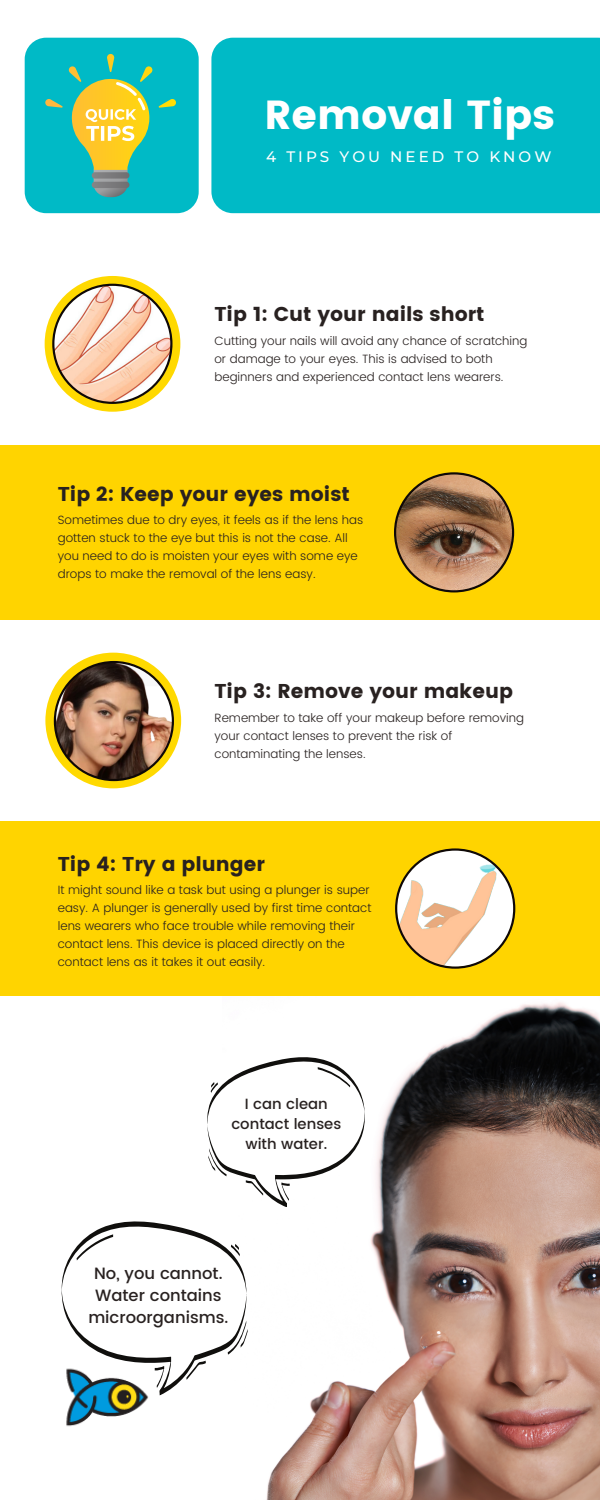
<style>
.page{position:relative;width:600px;height:1500px;background:#fff}
.page>*{position:absolute;margin:0;border:0;box-sizing:border-box;transform-origin:0 0}
.t1{font:40.5px "Poppins";color:#fff}
.t2{font:20px "Poppins";color:#282120}
.t3{font:500 16.4px/22.1px "Poppins";color:#282120;text-align:center}
.t4{font:500 15.2px "Montserrat";letter-spacing:.2em;color:#fff}
.t5{font:500 14.8px/20px "Poppins";color:#282120;text-align:center}
.t6{font:300 12px/18px "Poppins";color:#282120}
</style>
<div class="page">
<div style="left:211px;top:38px;width:389px;height:175px;background:#00bac6"></div>
<div style="left:0;top:445px;width:600px;height:175px;background:#ffd400"></div>
<div style="left:0;top:821px;width:600px;height:175px;background:#ffd400"></div>
<img style="left:266px;top:1002px;width:334px;height:498px">
<svg style="left:394px;top:472px;width:120px;height:120px"></svg>
<svg style="left:395px;top:848px;width:120px;height:121px"></svg>
<div style="left:45px;top:276px;width:135px;height:136px;background:#ffd900;border-radius:50%"></div>
<svg style="left:52px;top:284px;width:121px;height:120px"></svg>
<div style="left:45px;top:653px;width:136px;height:135px;background:#ffd900;border-radius:50%"></div>
<img style="left:54px;top:661px;width:120px;height:120px">
<svg style="left:207px;top:1050px;width:165px;height:162px"></svg>
<svg style="left:61px;top:1221px;width:187px;height:174px"></svg>
<img style="left:61px;top:1359px;width:91px;height:68px">
<div style="left:25px;top:38px;width:174px;height:175px;background:#00bac6;border-radius:21px"></div>
<svg style="left:45px;top:54px;width:131px;height:143px"></svg>
<p class="t1" style="left:264px;top:91px;width:292px">Removal Tips</p>
<p class="t4" style="left:266px;top:148px;width:287px">4 TIPS YOU NEED TO KNOW</p>
<p class="t2" style="left:214px;top:302px;width:272px">Tip 1: Cut your nails short</p>
<p class="t6" style="left:214px;top:331px;width:315px">Cutting your nails will avoid any chance of scratching or damage to your eyes. This is advised to both beginners and experienced contact lens wearers.</p>
<p class="t2" style="left:58px;top:482px;width:294px">Tip 2: Keep your eyes moist</p>
<p class="t6" style="left:58px;top:511px;width:307px">Sometimes due to dry eyes, it feels as if the lens has gotten stuck to the eye but this is not the case. All you need to do is moisten your eyes with some eye drops to make the removal of the lens easy.</p>
<p class="t2" style="left:214px;top:680px;width:300px">Tip 3: Remove your makeup</p>
<p class="t6" style="left:214px;top:709px;width:311px">Remember to take off your makeup before removing your contact lenses to prevent the risk of contaminating the lenses.</p>
<p class="t2" style="left:58px;top:852px;width:209px">Tip 4: Try a plunger</p>
<p class="t6" style="left:58px;top:881px;width:315px">It might sound like a task but using a plunger is super easy. A plunger is generally used by first time contact lens wearers who face trouble while removing their contact lens. This device is placed directly on the contact lens as it takes it out easily.</p>
<p class="t5" style="left:231px;top:1094px;width:111px">I can clean contact lenses with water.</p>
<p class="t3" style="left:94px;top:1262px;width:130px">No, you cannot.</p>
<p class="t3" style="left:88px;top:1284px;width:141px">Water contains microorganisms.</p>
</div>
